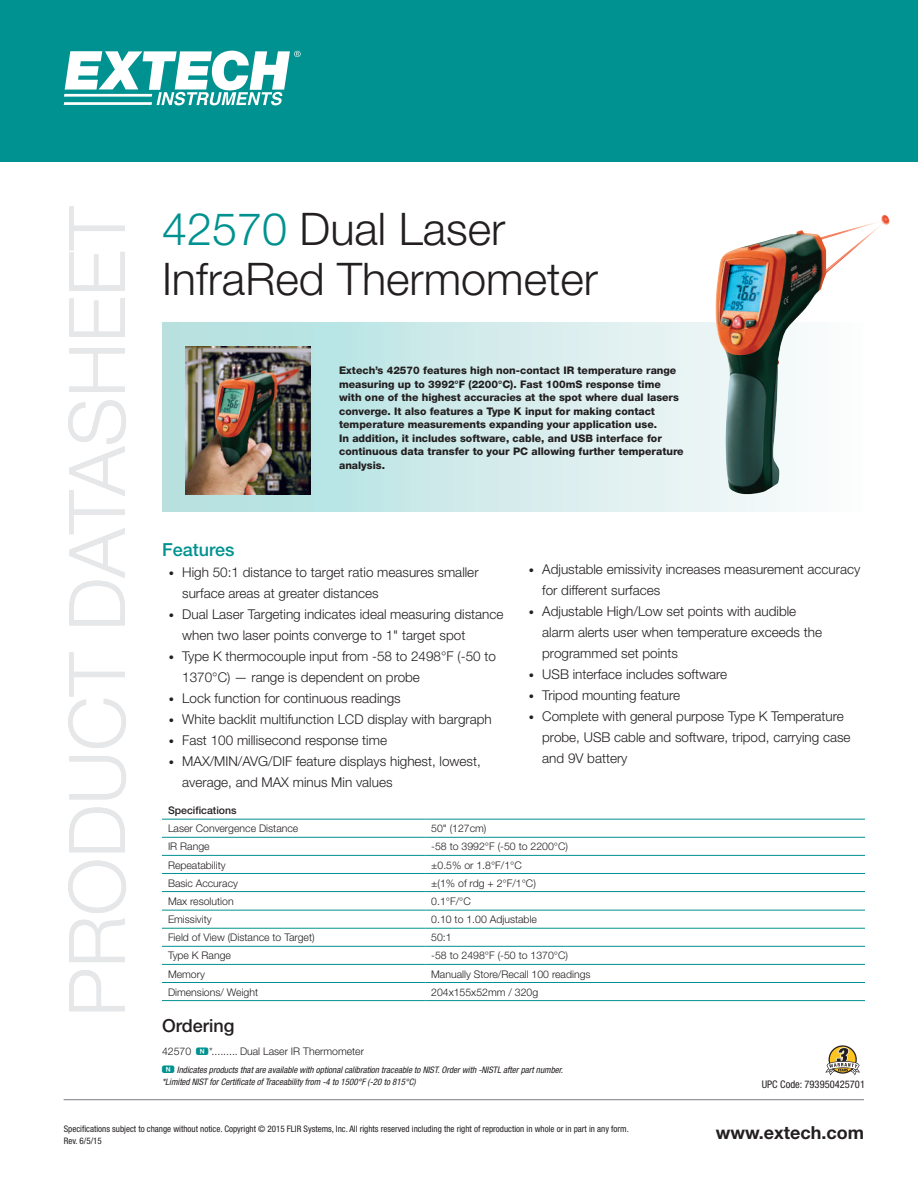
<style>
.page{position:relative;width:918px;height:1188px;background:#fff}
.page>*{position:absolute;margin:0;border:0;box-sizing:border-box;transform-origin:0 0}
.t1{font:300 78px "Helvetica Neue LT";color:#e6e7e9}
.t2{font:300 45px/49.5px "Helvetica Neue LT";color:#231f20}
.t3{font:700 18px "Helvetica Neue LT";color:#231f20}
.t4{font:500 18px "Helvetica Neue LT";color:#009290}
.t5{font:500 18px "Helvetica Neue LT";color:#231f20}
.t6{font:300 13.5px/21px "Helvetica Neue LT";color:#231f20}
.t7{font:800 10.5px/13.5px "Helvetica Neue LT";color:#231f20}
.t8{font:300 10.5px "Helvetica Neue LT";color:#231f20}
.t9{font:condensed 10.5px "Helvetica Neue LT";color:#231f20}
.t10{font:500 10.5px "Helvetica Neue LT";color:#231f20}
.t11{font:italic condensed 9px/12px "Helvetica Neue LT";color:#231f20}
.t12{font:condensed 9px/12px "Helvetica Neue LT";color:#231f20}
.s1{color:#009290}
.s2{font-size:10.5px}
.s3{font-family:"Deutsche Bahn AG Six";font-weight:400;color:#009290}
.s4{font-family:"Deutsche Bahn AG Six";font-style:normal;font-stretch:normal;font-size:10.5px;color:#009290}
</style>
<div class="page">
<div style="left:0;top:0;width:918px;height:162px;background:#009290"></div>
<svg style="left:64px;top:51px;width:237px;height:54px"></svg>
<hr style="left:64px;top:1099px;width:800px;height:1px;background:#939598">
<div style="left:162px;top:323px;width:702px;height:189px;background:linear-gradient(to right,#addddd,#fdfcfc)"></div>
<img style="left:185px;top:346px;width:125px;height:148px">
<hr style="left:162px;top:819px;width:263px;height:1px;background:#009290">
<hr style="left:425px;top:819px;width:440px;height:1px;background:#009290">
<hr style="left:162px;top:837px;width:263px;height:1px;background:#009290">
<hr style="left:425px;top:837px;width:440px;height:1px;background:#009290">
<hr style="left:162px;top:855px;width:263px;height:1px;background:#009290">
<hr style="left:425px;top:855px;width:440px;height:1px;background:#009290">
<hr style="left:162px;top:873px;width:263px;height:1px;background:#009290">
<hr style="left:425px;top:873px;width:440px;height:1px;background:#009290">
<hr style="left:162px;top:891px;width:263px;height:1px;background:#009290">
<hr style="left:425px;top:891px;width:440px;height:1px;background:#009290">
<hr style="left:162px;top:910px;width:263px;height:1px;background:#009290">
<hr style="left:425px;top:910px;width:440px;height:1px;background:#009290">
<hr style="left:162px;top:928px;width:263px;height:1px;background:#009290">
<hr style="left:425px;top:928px;width:440px;height:1px;background:#009290">
<hr style="left:162px;top:946px;width:263px;height:1px;background:#009290">
<hr style="left:425px;top:946px;width:440px;height:1px;background:#009290">
<hr style="left:162px;top:964px;width:263px;height:1px;background:#009290">
<hr style="left:425px;top:964px;width:440px;height:1px;background:#009290">
<hr style="left:162px;top:982px;width:263px;height:1px;background:#009290">
<hr style="left:425px;top:982px;width:440px;height:1px;background:#009290">
<hr style="left:162px;top:1000px;width:263px;height:1px;background:#009290">
<hr style="left:425px;top:1000px;width:440px;height:1px;background:#009290">
<img style="left:716px;top:215px;width:174px;height:281px">
<svg style="left:825px;top:1045px;width:35px;height:30px"></svg>
<h1 class="t1" style="left:50px;top:1017px;width:812px;rotate:-90deg">PRODUCT DATASHEET</h1>
<h2 class="t2" style="left:162px;top:204px;width:437px"><span class="s1">42570</span> Dual Laser<br>InfraRed Thermometer</h2>
<p class="t7" style="left:339px;top:364px;width:346px">Extech’s 42570 features high non-contact IR temperature range measuring up to 3992°F (2200°C). Fast 100mS response time with one of the highest accuracies at the spot where dual lasers converge. It also features a Type K input for making contact temperature measurements expanding your application use.<br>In addition, it includes software, cable, and USB interface for continuous data transfer to your PC allowing further temperature analysis.</p>
<h3 class="t4" style="left:162px;top:539px;width:74px">Features</h3>
<p class="t6" style="left:182px;top:561px;width:298px;text-indent:-14px"><span class="s2">•</span> High 50:1 distance to target ratio measures smaller surface areas at greater distances</p>
<p class="t6" style="left:182px;top:603px;width:323px;text-indent:-14px"><span class="s2">•</span> Dual Laser Targeting indicates ideal measuring distance when two laser points converge to 1" target spot</p>
<p class="t6" style="left:182px;top:645px;width:315px;text-indent:-14px"><span class="s2">•</span> Type K thermocouple input from -58 to 2498°F (-50 to<br>1370°C) — range is dependent on probe</p>
<p class="t6" style="left:169px;top:687px;width:234px"><span class="s2">•</span> Lock function for continuous readings</p>
<p class="t6" style="left:169px;top:708px;width:325px"><span class="s2">•</span> White backlit multifunction LCD display with bargraph</p>
<p class="t6" style="left:169px;top:729px;width:220px"><span class="s2">•</span> Fast 100 millisecond response time</p>
<p class="t6" style="left:182px;top:750px;width:300px;text-indent:-14px"><span class="s2">•</span> MAX/MIN/AVG/DIF feature displays highest, lowest, average, and MAX minus Min values</p>
<p class="t6" style="left:542px;top:558px;width:320px;text-indent:-14px"><span class="s2">•</span> Adjustable emissivity increases measurement accuracy for different surfaces</p>
<p class="t6" style="left:542px;top:600px;width:281px;text-indent:-14px"><span class="s2">•</span> Adjustable High/Low set points with audible alarm alerts user when temperature exceeds the programmed set points</p>
<p class="t6" style="left:529px;top:663px;width:200px"><span class="s2">•</span> USB interface includes software</p>
<p class="t6" style="left:529px;top:684px;width:153px"><span class="s2">•</span> Tripod mounting feature</p>
<p class="t6" style="left:542px;top:705px;width:310px;text-indent:-14px"><span class="s2">•</span> Complete with general purpose Type K Temperature probe, USB cable and software, tripod, carrying case and 9V battery</p>
<p class="t10" style="left:168px;top:804px;width:70px">Specifications</p>
<p class="t8" style="left:168px;top:822px;width:132px">Laser Convergence Distance</p>
<p class="t8" style="left:431px;top:822px;width:57px">50" (127cm)</p>
<p class="t8" style="left:168px;top:840px;width:43px">IR Range</p>
<p class="t8" style="left:431px;top:840px;width:138px">-58 to 3992°F (-50 to 2200°C)</p>
<p class="t8" style="left:168px;top:858px;width:59px">Repeatability</p>
<p class="t8" style="left:431px;top:858px;width:92px">±0.5% or 1.8°F/1°C</p>
<p class="t8" style="left:168px;top:876px;width:72px">Basic Accuracy</p>
<p class="t8" style="left:431px;top:876px;width:106px">±(1% of rdg + 2°F/1°C)</p>
<p class="t8" style="left:168px;top:895px;width:67px">Max resolution</p>
<p class="t8" style="left:431px;top:895px;width:41px">0.1°F/°C</p>
<p class="t8" style="left:168px;top:913px;width:45px">Emissivity</p>
<p class="t8" style="left:431px;top:913px;width:107px">0.10 to 1.00 Adjustable</p>
<p class="t8" style="left:168px;top:931px;width:148px">Field of View (Distance to Target)</p>
<p class="t8" style="left:431px;top:931px;width:22px">50:1</p>
<p class="t8" style="left:168px;top:949px;width:65px">Type K Range</p>
<p class="t8" style="left:431px;top:949px;width:138px">-58 to 2498°F (-50 to 1370°C)</p>
<p class="t8" style="left:168px;top:967px;width:38px">Memory</p>
<p class="t8" style="left:431px;top:967px;width:161px">Manually Store/Recall 100 readings</p>
<p class="t8" style="left:168px;top:986px;width:92px">Dimensions/ Weight</p>
<p class="t8" style="left:431px;top:986px;width:108px">204x155x52mm / 320g</p>
<h3 class="t5" style="left:162px;top:1015px;width:74px">Ordering</h3>
<p class="t8" style="left:162px;top:1045px;width:204px">42570 <span class="s3">N</span> *......... Dual Laser IR Thermometer</p>
<p class="t11" style="left:162px;top:1064px;width:403px"><span class="s4">N</span> Indicates products that are available with optional calibration traceable to NIST. Order with -NISTL after part number. *Limited NIST for Certificate of Traceability from -4 to 1500°F (-20 to 815°C)</p>
<p class="t9" style="left:762px;top:1078px;width:105px">UPC Code: 793950425701</p>
<p class="t12" style="left:64px;top:1123px;width:567px">Specifications subject to change without notice. Copyright © 2015 FLIR Systems, Inc. All rights reserved including the right of reproduction in whole or in part in any form.<br>Rev. 6/5/15</p>
<h3 class="t3" style="left:716px;top:1122px;width:150px">www.extech.com</h3>
</div>
